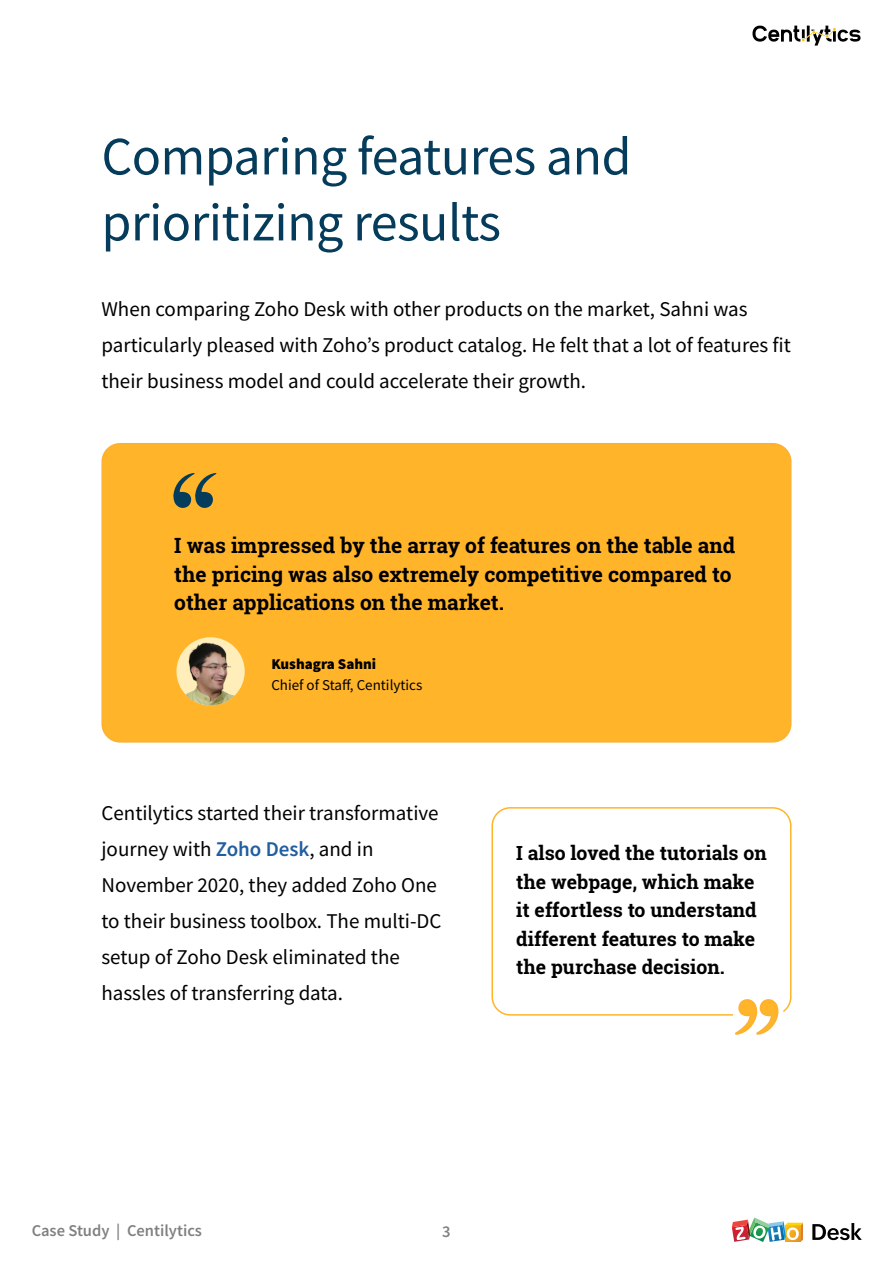
<style>
.page{position:relative;width:893px;height:1263px;background:#fff}
.page>*{position:absolute;margin:0;border:0;box-sizing:border-box;transform-origin:0 0}
.t1{font:54px/66px "Source Sans Pro";letter-spacing:-.01em;color:#053c5b}
.t2{font:21px/36px "Source Sans Pro";color:#000}
.t3{font:700 21px/28.5px "Roboto Slab";color:#000}
.t4{font:700 19.5px/28.5px "Roboto Slab";color:#000}
.t5{font:600 16.5px "Source Sans Pro";color:#000}
.t6{font:15px "Source Sans Pro";color:#000}
.t7{font:900 15px "Source Sans Pro";color:#000}
.s1{font-weight:600;color:#215e9e}
</style>
<div class="page">
<svg style="left:812px;top:1223px;width:50px;height:17px"></svg>
<svg style="left:732px;top:1217px;width:71px;height:25px"></svg>
<svg style="left:752px;top:26px;width:108px;height:20px"></svg>
<div style="left:102px;top:444px;width:689px;height:298px;background:#ffb42a;border-radius:18px"></div>
<div style="left:101px;top:443px;width:690px;height:300px;border:2px solid #fcb22f;border-radius:18px"></div>
<div style="left:491px;top:807px;width:300px;height:209px;border:2px solid #ffb42a;border-radius:18px"></div>
<img style="left:176px;top:637px;width:69px;height:68px;border-radius:34px">
<svg style="left:173px;top:473px;width:44px;height:35px"></svg>
<svg style="left:734px;top:1004px;width:49px;height:22px"></svg>
<div style="left:733px;top:1004px;width:51px;height:22px;border:2px solid #fff;border-radius:11px"></div>
<svg style="left:734px;top:999px;width:44px;height:36px"></svg>
<h1 class="t1" style="left:101px;top:123px;width:532px">Comparing features and prioritizing results</h1>
<p class="t2" style="left:101px;top:291px;width:691px">When comparing Zoho Desk with other products on the market, Sahni was particularly pleased with Zoho’s product catalog. He felt that a lot of features fit their business model and could accelerate their growth.</p>
<p class="t3" style="left:174px;top:531px;width:562px">I was impressed by the array of features on the table and the pricing was also extremely competitive compared to other applications on the market.</p>
<p class="t7" style="left:271px;top:653px;width:106px">Kushagra Sahni</p>
<p class="t6" style="left:271px;top:675px;width:153px">Chief of Staff, Centilytics</p>
<p class="t2" style="left:101px;top:795px;width:342px">Centilytics started their transformative journey with <span class="s1">Zoho Desk</span>, and in November 2020, they added Zoho One to their business toolbox. The multi-DC setup of Zoho Desk eliminated the hassles of transferring data.</p>
<p class="t4" style="left:516px;top:839px;width:252px">I also loved the tutorials on the webpage, which make it effortless to understand different features to make the purchase decision.</p>
<p class="t5" style="left:32px;top:1220px;width:172px">Case Study | Centilytics</p>
<p class="t5" style="left:442px;top:1220px;width:10px">3</p>
</div>
